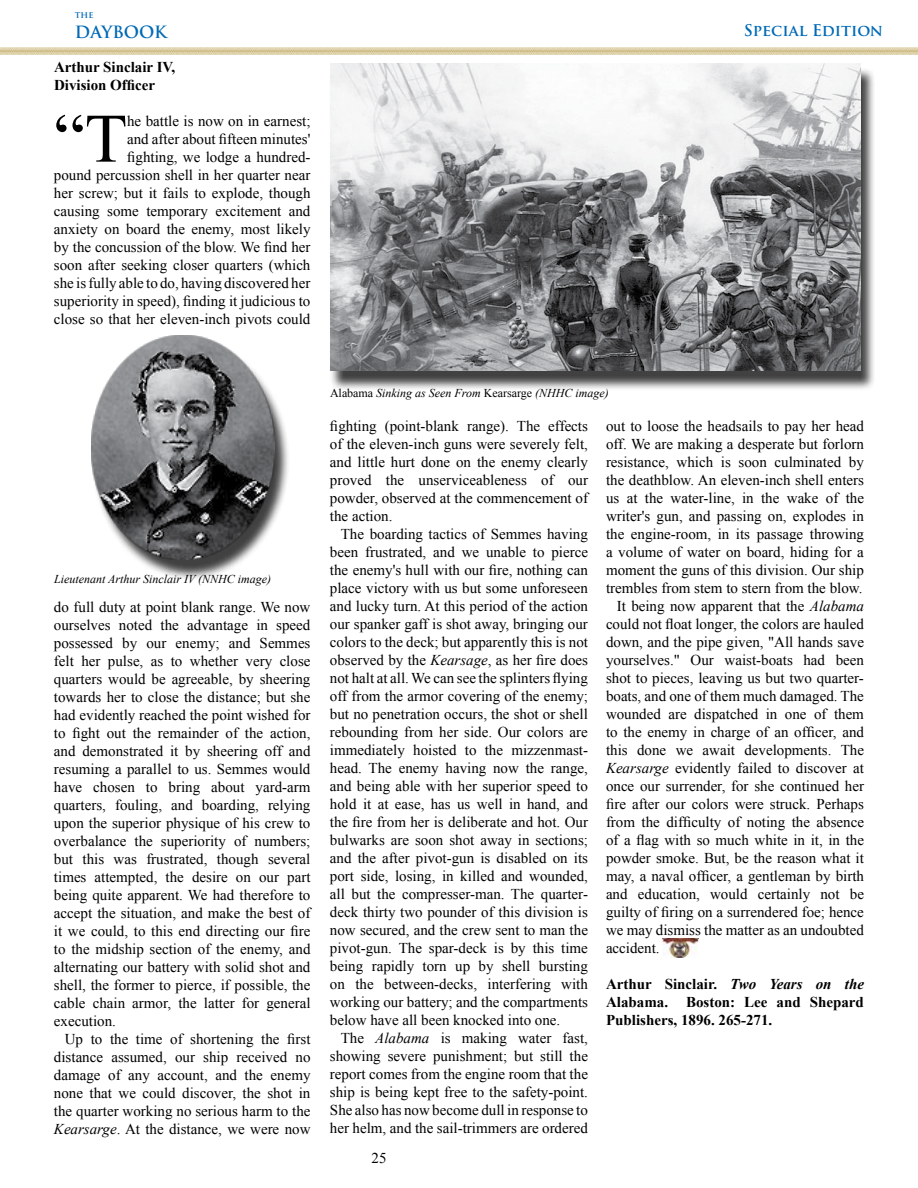
<style>
.page{position:relative;width:918px;height:1188px;background:#fff}
.page>*{position:absolute;margin:0;border:0;box-sizing:border-box;transform-origin:0 0}
.t1{font:69.3px "Times New Roman";color:#000}
.t2{font:700 16.5px "Trajan Pro";letter-spacing:-.005em;color:#006ab6}
.t3{font:700 15.75px "Trajan Pro";color:#006ab6}
.t4{font:15px/18px "Times New Roman";color:#000;text-align:justify}
.t5{font:700 15px/18px "Times New Roman";color:#000}
.t6{font:italic 12px "Times New Roman";color:#000}
.t7{font:700 9px "Trajan Pro";color:#006ab6}
.s1{font-style:italic}
.s2{font-style:normal}
</style>
<div class="page">
<div style="left:329px;top:68px;width:547px;height:323px;background:#000;opacity:.75"></div>
<img style="left:330px;top:63px;width:531px;height:307px">
<img style="left:0;top:47px;width:918px;height:8px">
<div style="left:91px;top:341px;width:199px;height:239px;background:#000;opacity:.75"></div>
<img style="left:92px;top:336px;width:182px;height:223px">
<img style="left:662px;top:938px;width:37px;height:20px">
<p class="t7" style="left:75px;top:9px;width:20px">the</p>
<p class="t2" style="left:75px;top:22px;width:93px">DAYBOOK</p>
<p class="t3" style="left:744px;top:20px;width:141px">Special Edition</p>
<p class="t5" style="left:54px;top:57px;width:123px">Arthur Sinclair IV,<br>Division Officer</p>
<h1 class="t1" style="left:54px;top:92px;width:75px">“T</h1>
<p class="t4" style="left:54px;top:111px;width:258px;text-align:right">he battle is now on in earnest;<br>and after about fifteen minutes'<br>fighting, we lodge a hundred-<br>pound percussion shell in her quarter near her screw; but it fails to explode, though causing some temporary excitement and anxiety on board the enemy, most likely by the concussion of the blow. We find her soon after seeking closer quarters (which she is fully able to do, having discovered her superiority in speed), finding it judicious to close so that her eleven-inch pivots could</p>
<p class="t6" style="left:54px;top:571px;width:219px">Lieutenant Arthur Sinclair IV (NNHC image)</p>
<p class="t4" style="left:54px;top:597px;width:258px">do full duty at point blank range. We now ourselves noted the advantage in speed possessed by our enemy; and Semmes felt her pulse, as to whether very close quarters would be agreeable, by sheering towards her to close the distance; but she had evidently reached the point wished for to fight out the remainder of the action, and demonstrated it by sheering off and resuming a parallel to us. Semmes would have chosen to bring about yard-arm quarters, fouling, and boarding, relying upon the superior physique of his crew to overbalance the superiority of numbers; but this was frustrated, though several times attempted, the desire on our part being quite apparent. We had therefore to accept the situation, and make the best of it we could, to this end directing our fire to the midship section of the enemy, and alternating our battery with solid shot and shell, the former to pierce, if possible, the cable chain armor, the latter for general execution.</p>
<p class="t4" style="left:54px;top:1029px;width:258px;text-indent:11px">Up to the time of shortening the first distance assumed, our ship received no damage of any account, and the enemy none that we could discover, the shot in the quarter working no serious harm to the <span class="s1">Kearsarge</span>. At the distance, we were now</p>
<p class="t6" style="left:330px;top:385px;width:280px"><span class="s2">Alabama</span> Sinking as Seen From <span class="s2">Kearsarge</span> (NHHC image)</p>
<p class="t4" style="left:330px;top:417px;width:260px">fighting (point-blank range). The effects of the eleven-inch guns were severely felt, and little hurt done on the enemy clearly proved the unserviceableness of our powder, observed at the commencement of the action.</p>
<p class="t4" style="left:330px;top:525px;width:260px;text-indent:11px">The boarding tactics of Semmes having been frustrated, and we unable to pierce the enemy's hull with our fire, nothing can place victory with us but some unforeseen and lucky turn. At this period of the action our spanker gaff is shot away, bringing our colors to the deck; but apparently this is not observed by the <span class="s1">Kearsage</span>, as her fire does not halt at all. We can see the splinters flying off from the armor covering of the enemy; but no penetration occurs, the shot or shell rebounding from her side. Our colors are immediately hoisted to the mizzenmast&shy;head. The enemy having now the range, and being able with her superior speed to hold it at ease, has us well in hand, and the fire from her is deliberate and hot. Our bulwarks are soon shot away in sections; and the after pivot-gun is disabled on its port side, losing, in killed and wounded, all but the compresser-man. The quarter&shy;deck thirty two pounder of this division is now secured, and the crew sent to man the pivot-gun. The spar-deck is by this time being rapidly torn up by shell bursting on the between-decks, interfering with working our battery; and the compartments below have all been knocked into one.</p>
<p class="t4" style="left:330px;top:1029px;width:259px;text-indent:11px">The <span class="s1">Alabama</span> is making water fast, showing severe punishment; but still the report comes from the engine room that the ship is being kept free to the safety-point.<br>She also has now become dull in response to her helm, and the sail-trimmers are ordered</p>
<p class="t4" style="left:372px;top:1149px;width:17px">25</p>
<p class="t4" style="left:606px;top:417px;width:260px">out to loose the headsails to pay her head</p>
<p class="t4" style="left:606px;top:435px;width:259px">off. We are making a desperate but forlorn</p>
<p class="t4" style="left:606px;top:453px;width:259px">resistance, which is soon culminated by</p>
<p class="t4" style="left:606px;top:471px;width:260px">the deathblow. An eleven-inch shell enters</p>
<p class="t4" style="left:606px;top:489px;width:260px">us at the water-line, in the wake of the</p>
<p class="t4" style="left:606px;top:507px;width:259px">writer's gun, and passing on, explodes in</p>
<p class="t4" style="left:606px;top:525px;width:260px">the engine-room, in its passage throwing</p>
<p class="t4" style="left:606px;top:543px;width:259px">a volume of water on board, hiding for a</p>
<p class="t4" style="left:606px;top:561px;width:259px">moment the guns of this division. Our ship</p>
<p class="t4" style="left:606px;top:579px;width:258px">trembles from stem to stern from the blow.</p>
<p class="t4" style="left:617px;top:597px;width:249px">It being now apparent that the <span class="s1">Alabama</span></p>
<p class="t4" style="left:606px;top:615px;width:259px">could not float longer, the colors are hauled</p>
<p class="t4" style="left:606px;top:633px;width:259px">down, and the pipe given, "All hands save</p>
<p class="t4" style="left:606px;top:651px;width:260px">yourselves." Our waist-boats had been</p>
<p class="t4" style="left:606px;top:669px;width:259px">shot to pieces, leaving us but two quarter-</p>
<p class="t4" style="left:606px;top:687px;width:259px">boats, and one of them much damaged. The</p>
<p class="t4" style="left:606px;top:705px;width:259px">wounded are dispatched in one of them</p>
<p class="t4" style="left:606px;top:723px;width:260px">to the enemy in charge of an officer, and</p>
<p class="t4" style="left:606px;top:741px;width:260px">this done we await developments. The</p>
<p class="t4" style="left:606px;top:759px;width:260px"><span class="s1">Kearsarge</span> evidently failed to discover at</p>
<p class="t4" style="left:606px;top:777px;width:260px">once our surrender, for she continued her</p>
<p class="t4" style="left:606px;top:795px;width:259px">fire after our colors were struck. Perhaps</p>
<p class="t4" style="left:606px;top:813px;width:260px">from the difficulty of noting the absence</p>
<p class="t4" style="left:606px;top:831px;width:260px">of a flag with so much white in it, in the</p>
<p class="t4" style="left:606px;top:849px;width:259px">powder smoke. But, be the reason what it</p>
<p class="t4" style="left:606px;top:867px;width:260px">may, a naval officer, a gentleman by birth</p>
<p class="t4" style="left:606px;top:885px;width:260px">and education, would certainly not be</p>
<p class="t4" style="left:606px;top:903px;width:259px">guilty of firing on a surrendered foe; hence</p>
<p class="t4" style="left:606px;top:921px;width:259px">we may dismiss the matter as an undoubted</p>
<p class="t4" style="left:606px;top:939px;width:55px">accident.</p>
<p class="t5" style="left:606px;top:975px;width:260px;text-align:justify">Arthur Sinclair. <span class="s1">Two Years on the </span>Alabama. Boston: Lee and Shepard Publishers, 1896. 265-271.</p>
</div>
